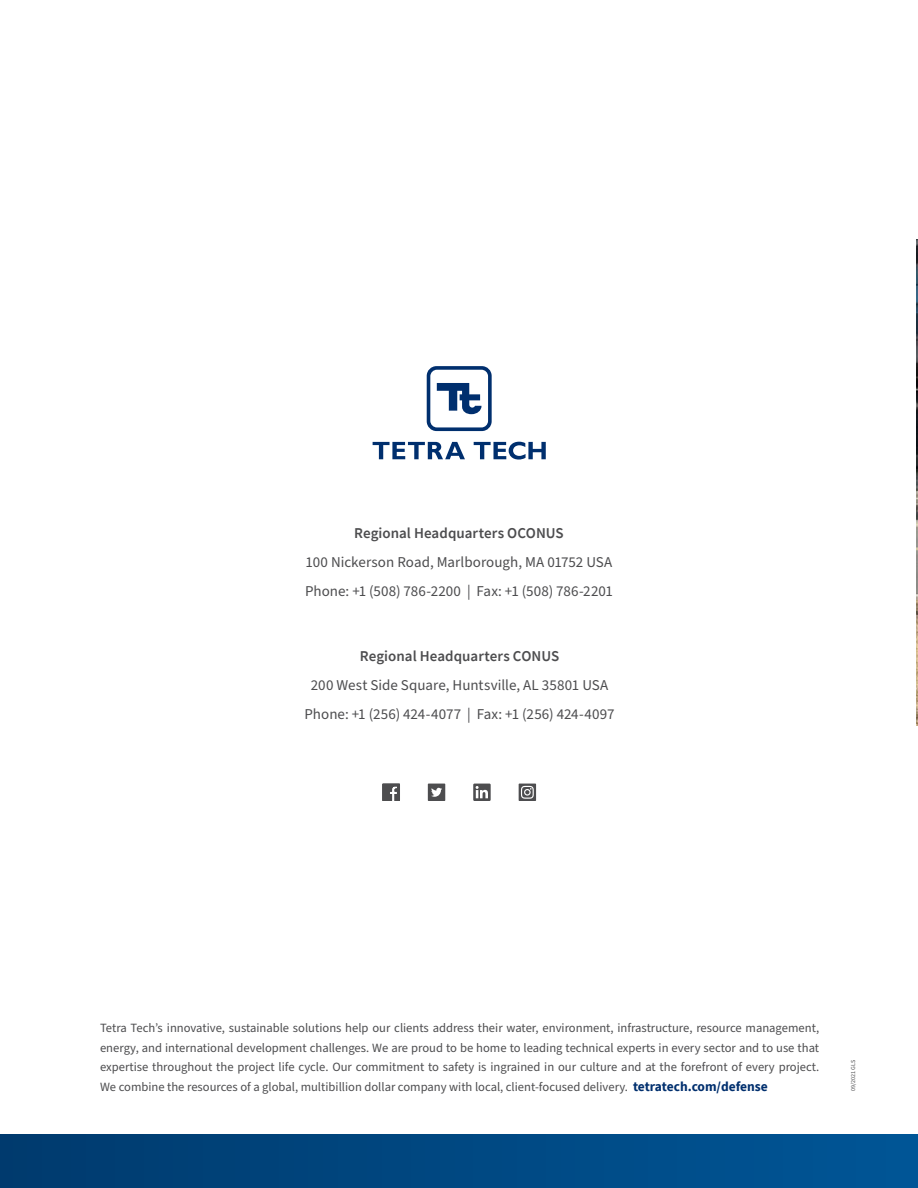
<style>
.page{position:relative;width:918px;height:1188px;background:#fff}
.page>*{position:absolute;margin:0;border:0;box-sizing:border-box;transform-origin:0 0}
.t1{font:15px/28.8px "Source Sans Pro";letter-spacing:.005em;color:#4d4d4f}
.t2{font:600 15px "Source Sans Pro";letter-spacing:.005em;color:#4d4d4f}
.t3{font:12.6px/19.5px "Source Sans Pro";color:#4d4d4f;text-align:justify}
.t4{font:6px "Source Sans Pro";letter-spacing:.02em;color:#4d4d4f}
.s1{font-weight:700;font-size:13.5px;color:#002f6e}
</style>
<div class="page">
<div style="left:0;top:1134px;width:918px;height:54px;background:linear-gradient(to right,#003a6d,#005696)"></div>
<svg style="left:427px;top:366px;width:65px;height:65px"></svg>
<svg style="left:373px;top:442px;width:92px;height:17px"></svg>
<svg style="left:474px;top:442px;width:72px;height:18px"></svg>
<img style="left:916px;top:239px;width:2px;height:486px">
<svg style="left:519px;top:784px;width:17px;height:17px"></svg>
<svg style="left:473px;top:784px;width:18px;height:17px"></svg>
<svg style="left:428px;top:784px;width:17px;height:17px"></svg>
<svg style="left:382px;top:784px;width:18px;height:17px"></svg>
<p class="t2" style="left:354px;top:524px;width:211px">Regional Headquarters OCONUS</p>
<p class="t1" style="left:305px;top:548px;width:309px">100 Nickerson Road, Marlborough, MA 01752 USA<br>Phone: +1 (508) 786-2200 | Fax: +1 (508) 786-2201</p>
<p class="t2" style="left:360px;top:646px;width:201px">Regional Headquarters CONUS</p>
<p class="t1" style="left:304px;top:671px;width:312px;text-align:center">200 West Side Square, Huntsville, AL 35801 USA<br>Phone: +1 (256) 424-4077 | Fax: +1 (256) 424-4097</p>
<p class="t3" style="left:100px;top:1019px;width:721px">Tetra Tech’s innovative, sustainable solutions help our clients address their water, environment, infrastructure, resource management, energy, and international development challenges. We are proud to be home to leading technical experts in every sector and to use that expertise throughout the project life cycle. Our commitment to safety is ingrained in our culture and at the forefront of every project.<br>We combine the resources of a global, multibillion dollar company with local, client-focused delivery. <span class="s1">tetratech.com/defense</span></p>
<p class="t4" style="left:849px;top:1091px;width:34px;rotate:-90deg">09/2021 GLS</p>
</div>
